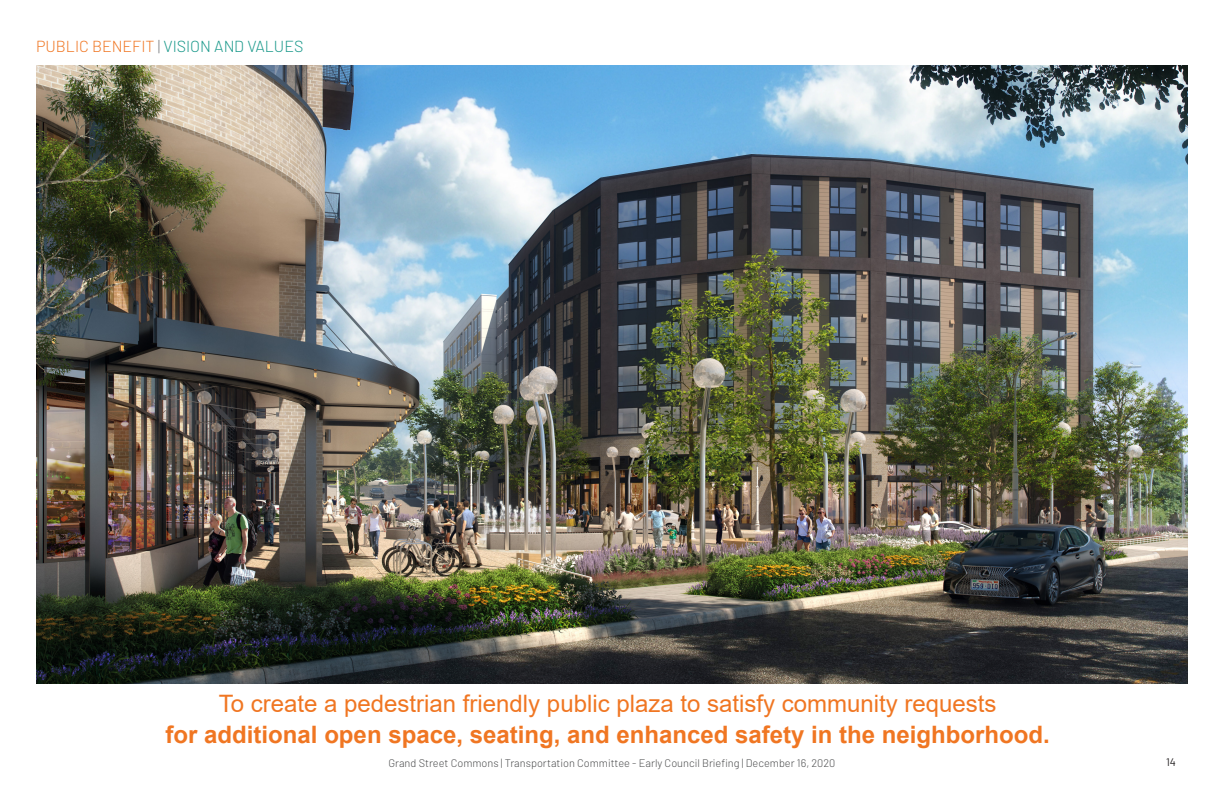
<style>
.page{position:relative;width:1224px;height:792px;background:#fff}
.page>*{position:absolute;margin:0;border:0;box-sizing:border-box;transform-origin:0 0}
.Page_title_16pt{font:700 24px "Arial";color:#f07622}
.Page_title_16pt-2{font:24px "Arial";color:#f07622}
.Page_title_16pt-3{font:300 16px "Barlow";color:#1b998b}
.t1{font:300 11px "Barlow";color:#4b4c4d}
.t2{font:11px "Barlow";color:#231f20}
.s1{color:#f07622}
.s2{color:#7e8083}
</style>
<div class="page">
<img style="left:36px;top:65px;width:1152px;height:619px">
<p class="Page_title_16pt-3" style="left:36px;top:36px;width:269px"><span class="s1">PUBLIC BENEFIT</span> <span class="s2">|</span> VISION AND VALUES</p>
<p class="Page_title_16pt-2" style="left:219px;top:687px;width:779px">To create a pedestrian friendly public plaza to satisfy community requests</p>
<p class="Page_title_16pt" style="left:166px;top:718px;width:886px">for additional open space, seating, and enhanced safety in the neighborhood.</p>
<p class="t1" style="left:388px;top:756px;width:449px">Grand Street Commons | Transportation Committee - Early Council Briefing | December 16, 2020</p>
<p class="t2" style="left:1166px;top:755px;width:11px">14</p>
</div>
